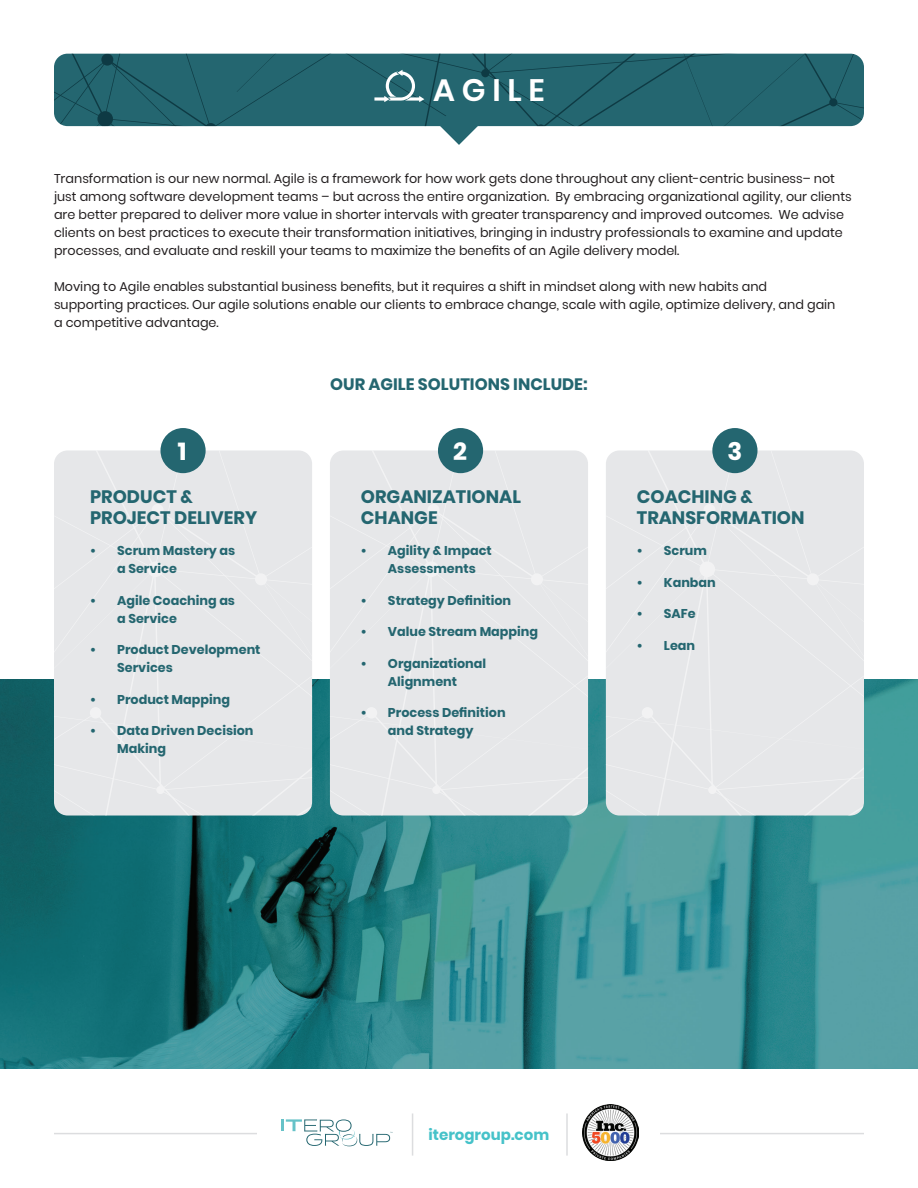
<style>
.page{position:relative;width:918px;height:1188px;background:#fff}
.page>*{position:absolute;margin:0;border:0;box-sizing:border-box;transform-origin:0 0}
.t1{font:600 31.05px "Poppins";letter-spacing:.22em;color:#fff}
.t2{font:700 24.6px "Poppins";color:#fff}
.t3{font:700 18px/21px "Poppins";color:#246670}
.t4{font:700 16.5px "Poppins";color:#246670}
.t5{font:700 15px "Poppins";color:#46c2c9}
.t6{font:12.75px/18px "Poppins";color:#231f20}
.t7{font:700 12.75px/18px "Poppins";color:#246670}
</style>
<div class="page">
<img style="left:0;top:679px;width:918px;height:389px">
<svg style="left:54px;top:54px;width:810px;height:91px"></svg>
<div style="left:54px;top:450px;width:258px;height:366px;background:#e6e7e9"></div>
<div style="left:148px;top:561px;width:15px;height:16px;background:#f2f2f3;border-radius:50%"></div>
<div style="left:152px;top:504px;width:12px;height:12px;background:#f2f2f3;border-radius:50%"></div>
<div style="left:255px;top:573px;width:12px;height:12px;background:#f2f2f3;border-radius:50%"></div>
<div style="left:156px;top:786px;width:9px;height:8px;background:#f2f2f3;border-radius:50%"></div>
<div style="left:330px;top:450px;width:258px;height:366px;background:#e6e7e9"></div>
<div style="left:424px;top:561px;width:15px;height:16px;background:#f2f2f3;border-radius:50%"></div>
<div style="left:428px;top:504px;width:12px;height:12px;background:#f2f2f3;border-radius:50%"></div>
<div style="left:531px;top:573px;width:12px;height:12px;background:#f2f2f3;border-radius:50%"></div>
<div style="left:432px;top:786px;width:8px;height:8px;background:#f2f2f3;border-radius:50%"></div>
<div style="left:606px;top:450px;width:258px;height:366px;background:#e6e7e9"></div>
<div style="left:700px;top:561px;width:15px;height:16px;background:#f2f2f3;border-radius:50%"></div>
<div style="left:703px;top:504px;width:12px;height:12px;background:#f2f2f3;border-radius:50%"></div>
<div style="left:807px;top:573px;width:12px;height:12px;background:#f2f2f3;border-radius:50%"></div>
<div style="left:708px;top:786px;width:8px;height:8px;background:#f2f2f3;border-radius:50%"></div>
<div style="left:160px;top:428px;width:46px;height:45px;background:#246670;border-radius:50%"></div>
<div style="left:438px;top:428px;width:45px;height:45px;background:#246670;border-radius:50%"></div>
<div style="left:712px;top:428px;width:46px;height:45px;background:#246670;border-radius:50%"></div>
<hr style="left:54px;top:1133px;width:810px;height:1px;background:#dcdddf">
<div style="left:258px;top:1113px;width:402px;height:43px;background:#fff"></div>
<svg style="left:282px;top:1119px;width:111px;height:27px"></svg>
<hr style="left:412px;top:1113px;width:1px;height:43px;background:#dcdddf">
<hr style="left:566px;top:1113px;width:2px;height:43px;background:#dcdddf">
<img style="left:583px;top:1105px;width:56px;height:56px">
<h1 class="t1" style="left:433px;top:72px;width:113px">AGILE</h1>
<p class="t6" style="left:54px;top:170px;width:799px">Transformation is our new normal. Agile is a framework for how work gets done throughout any client-centric business– not just among software development teams – but across the entire organization. By embracing organizational agility, our clients are better prepared to deliver more value in shorter intervals with greater transparency and improved outcomes. We advise clients on best practices to execute their transformation initiatives, bringing in industry professionals to examine and update processes, and evaluate and reskill your teams to maximize the benefits of an Agile delivery model.</p>
<p class="t6" style="left:54px;top:278px;width:783px">Moving to Agile enables substantial business benefits, but it requires a shift in mindset along with new habits and supporting practices. Our agile solutions enable our clients to embrace change, scale with agile, optimize delivery, and gain a competitive advantage.</p>
<p class="t4" style="left:330px;top:375px;width:259px">OUR AGILE SOLUTIONS INCLUDE:</p>
<h2 class="t2" style="left:178px;top:437px;width:10px">1</h2>
<h2 class="t2" style="left:453px;top:437px;width:15px">2</h2>
<h2 class="t2" style="left:728px;top:437px;width:16px">3</h2>
<h3 class="t3" style="left:90px;top:486px;width:169px">PRODUCT &amp;<br>PROJECT DELIVERY</h3>
<p class="t7" style="left:117px;top:542px;width:120px;text-indent:-27px">• Scrum Mastery as a Service</p>
<p class="t7" style="left:117px;top:591px;width:119px;text-indent:-27px">• Agile Coaching as a Service</p>
<p class="t7" style="left:117px;top:641px;width:145px;text-indent:-27px">• Product Development<br>Services</p>
<p class="t7" style="left:90px;top:690px;width:141px">• Product Mapping</p>
<p class="t7" style="left:117px;top:722px;width:138px;text-indent:-27px">• Data Driven Decision<br>Making</p>
<h3 class="t3" style="left:361px;top:486px;width:161px">ORGANIZATIONAL<br>CHANGE</h3>
<p class="t7" style="left:388px;top:542px;width:105px;text-indent:-27px">• Agility &amp; Impact<br>Assessments</p>
<p class="t7" style="left:361px;top:591px;width:152px">• Strategy Definition</p>
<p class="t7" style="left:361px;top:623px;width:179px">• Value Stream Mapping</p>
<p class="t7" style="left:361px;top:654px;width:127px;text-align:center">• Organizational<br>Alignment</p>
<p class="t7" style="left:361px;top:704px;width:146px;text-align:center">• Process Definition and Strategy</p>
<h3 class="t3" style="left:637px;top:486px;width:169px">COACHING &amp;<br>TRANSFORMATION</h3>
<p class="t7" style="left:637px;top:542px;width:72px">• Scrum</p>
<p class="t7" style="left:637px;top:573px;width:80px">• Kanban</p>
<p class="t7" style="left:637px;top:605px;width:60px">• SAFe</p>
<p class="t7" style="left:637px;top:636px;width:60px">• Lean</p>
<p class="t5" style="left:429px;top:1126px;width:122px">iterogroup.com</p>
</div>
